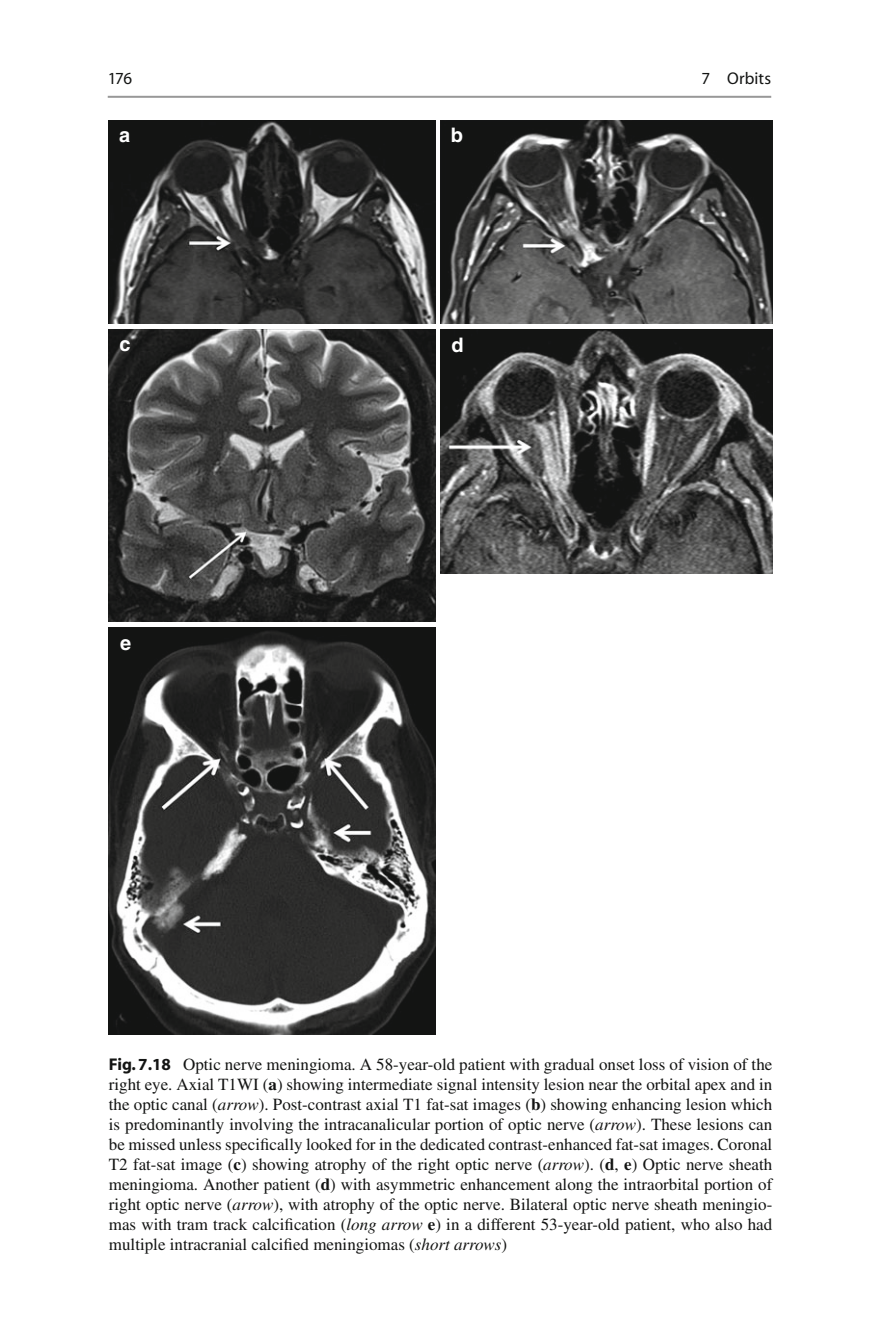
<style>
.page{position:relative;width:879px;height:1333px;background:#fff}
.page>*{position:absolute;margin:0;border:0;box-sizing:border-box;transform-origin:0 0}
.t1{font:700 20px "Helvetica";color:#fff}
.t2{font:17px/20px "Times";color:#131413;text-align:justify}
.t3{font:17px "Myriad";letter-spacing:.01em;color:#131413}
.s1{font-family:"Myriad";font-weight:700}
.s2{font-weight:700}
.s3{font-style:italic}
</style>
<div class="page">
<img style="left:109px;top:329px;width:326px;height:292px">
<img style="left:441px;top:329px;width:331px;height:244px">
<img style="left:109px;top:627px;width:326px;height:406px">
<img style="left:109px;top:120px;width:326px;height:203px">
<img style="left:441px;top:120px;width:331px;height:203px">
<hr style="left:108px;top:96px;width:663px;height:2px;background:#989898">
<p class="t3" style="left:108px;top:72px;width:26px">176</p>
<p class="t1" style="left:119px;top:128px;width:13px">a</p>
<p class="t1" style="left:451px;top:128px;width:14px">b</p>
<p class="t1" style="left:119px;top:337px;width:13px">c</p>
<p class="t1" style="left:451px;top:337px;width:14px">d</p>
<p class="t1" style="left:120px;top:635px;width:13px">e</p>
<p class="t3" style="left:701px;top:72px;width:71px">7 Orbits</p>
<p class="t2" style="left:109px;top:1055px;width:665px"><span class="s1">Fig. 7.18</span> Optic nerve meningioma. A 58-year-old patient with gradual onset loss of vision of the right eye. Axial T1WI ( <span class="s2">a</span> ) showing intermediate signal intensity lesion near the orbital apex and in the optic canal ( <span class="s3">arrow</span> ). Post-contrast axial T1 fat-sat images ( <span class="s2">b</span> ) showing enhancing lesion which is predominantly involving the intracanalicular portion of optic nerve ( <span class="s3">arrow</span> ). These lesions can be missed unless specifically looked for in the dedicated contrast-enhanced fat-sat images. Coronal T2 fat-sat image ( <span class="s2">c</span> ) showing atrophy of the right optic nerve ( <span class="s3">arrow</span> ). ( <span class="s2">d</span> , <span class="s2">e</span> ) Optic nerve sheath meningioma. Another patient ( <span class="s2">d</span> ) with asymmetric enhancement along the intraorbital portion of right optic nerve ( <span class="s3">arrow</span> ), with atrophy of the optic nerve. Bilateral optic nerve sheath meningio&shy;mas with tram track calcification ( <span class="s3">long arrow</span> <span class="s2">e</span> ) in a different 53-year-old patient, who also had multiple intracranial calcified meningiomas ( <span class="s3">short arrows</span> )</p>
</div>
